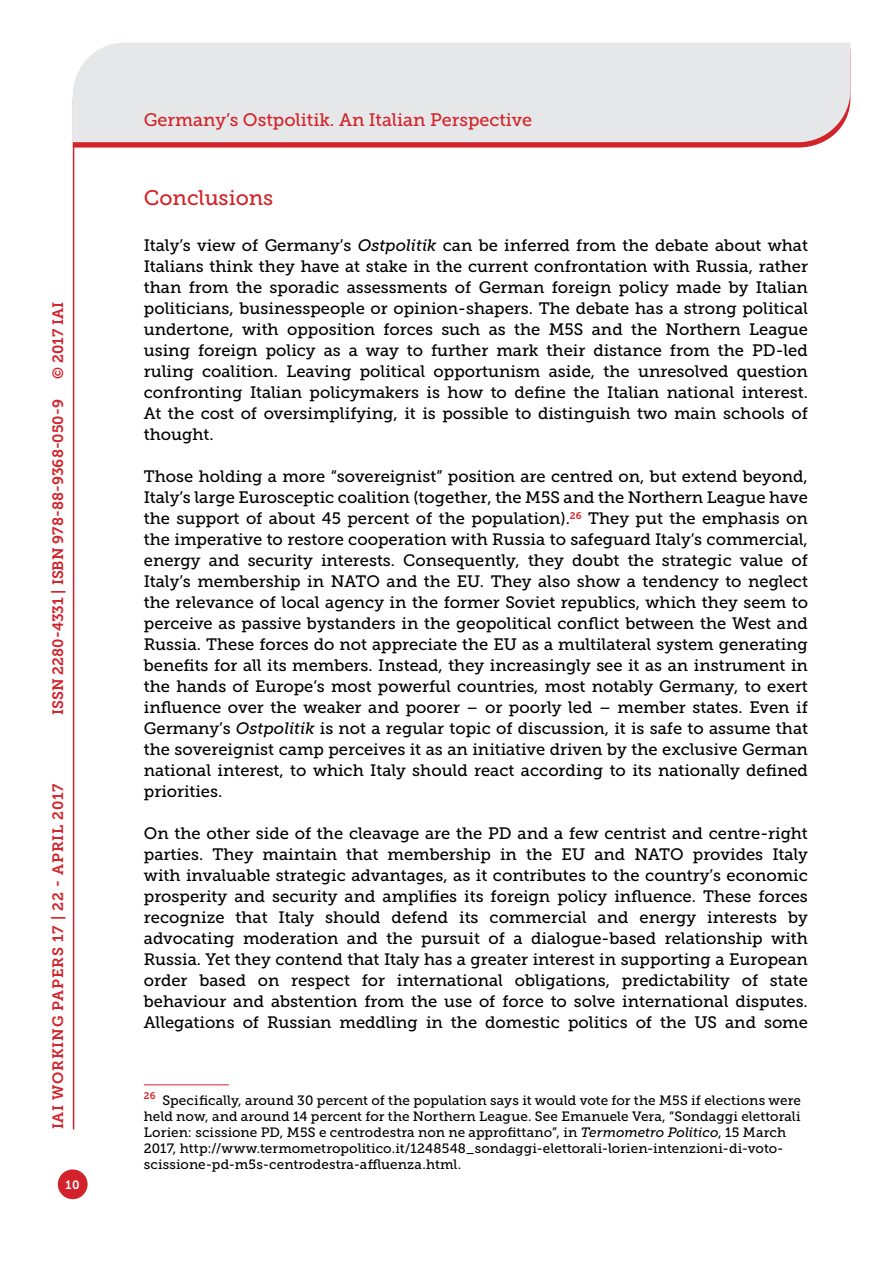
<style>
.page{position:relative;width:893px;height:1263px;background:#fff}
.page>*{position:absolute;margin:0;border:0;box-sizing:border-box;transform-origin:0 0}
.t1{font:21px "Museo Slab 500";color:#d2232a}
.t2{font:18px "Museo Slab 500";color:#d2232a}
.t3{font:16.5px/21px "Museo Slab 500";color:#000;text-align:justify}
.t4{font:15px "Museo Slab 700";color:#d2232a}
.t5{font:15px "Museo Slab 700";letter-spacing:.05em;color:#d2232a}
.t6{font:13.5px/16.2px "Museo Slab 500";letter-spacing:.005em;color:#000}
.t7{font:12px "Museo Slab 700";color:#fff}
.s1{font-style:italic}
</style>
<div class="page">
<svg style="left:74px;top:142px;width:749px;height:6px;fill:#d2232a"></svg>
<div style="left:73px;top:43px;width:777px;height:99px;background:#e6e7e8"></div>
<div style="left:58px;top:1169px;width:30px;height:30px;background:#d2232a;border-radius:50%"></div>
<hr style="left:73px;top:142px;width:1px;height:987px;background:#d2232a">
<hr style="left:144px;top:1084px;width:85px;height:1px;background:#d2232a">
<p class="t4" style="left:50px;top:379px;width:78px;rotate:-90deg">© 2017 IAI</p>
<p class="t4" style="left:49px;top:715px;width:317px;rotate:-90deg">ISSN 2280-4331 | ISBN 978-88-9368-050-9</p>
<p class="t5" style="left:50px;top:1129px;width:348px;rotate:-90deg">IAI WORKING PAPERS 17 | 22 - APRIL 2017</p>
<p class="t7" style="left:65px;top:1178px;width:16px">10</p>
<p class="t2" style="left:144px;top:110px;width:390px">Germany’s Ostpolitik. An Italian Perspective</p>
<p class="t1" style="left:144px;top:186px;width:131px">Conclusions</p>
<p class="t3" style="left:144px;top:235px;width:666px">Italy’s view of Germany’s <span class="s1">Ostpolitik</span> can be inferred from the debate about what Italians think they have at stake in the current confrontation with Russia, rather than from the sporadic assessments of German foreign policy made by Italian politicians, businesspeople or opinion-shapers. The debate has a strong political undertone, with opposition forces such as the M5S and the Northern League using foreign policy as a way to further mark their distance from the PD-led ruling coalition. Leaving political opportunism aside, the unresolved question confronting Italian policymakers is how to define the Italian national interest.<br>At the cost of oversimplifying, it is possible to distinguish two main schools of thought.</p>
<p class="t3" style="left:144px;top:466px;width:666px">Those holding a more “sovereignist” position are centred on, but extend beyond, Italy’s large Eurosceptic coalition (together, the M5S and the Northern League have the support of about 45 percent of the population).<sup>26</sup> They put the emphasis on the imperative to restore cooperation with Russia to safeguard Italy’s commercial, energy and security interests. Consequently, they doubt the strategic value of Italy’s membership in NATO and the EU. They also show a tendency to neglect the relevance of local agency in the former Soviet republics, which they seem to perceive as passive bystanders in the geopolitical conflict between the West and Russia. These forces do not appreciate the EU as a multilateral system generating benefits for all its members. Instead, they increasingly see it as an instrument in the hands of Europe’s most powerful countries, most notably Germany, to exert influence over the weaker and poorer – or poorly led – member states. Even if Germany’s <span class="s1">Ostpolitik</span> is not a regular topic of discussion, it is safe to assume that the sovereignist camp perceives it as an initiative driven by the exclusive German national interest, to which Italy should react according to its nationally defined priorities.</p>
<p class="t3" style="left:144px;top:823px;width:666px">On the other side of the cleavage are the PD and a few centrist and centre-right parties. They maintain that membership in the EU and NATO provides Italy with invaluable strategic advantages, as it contributes to the country’s economic prosperity and security and amplifies its foreign policy influence. These forces recognize that Italy should defend its commercial and energy interests by advocating moderation and the pursuit of a dialogue-based relationship with Russia. Yet they contend that Italy has a greater interest in supporting a European order based on respect for international obligations, predictability of state behaviour and abstention from the use of force to solve international disputes.<br>Allegations of Russian meddling in the domestic politics of the US and some</p>
<p class="t6" style="left:144px;top:1092px;width:659px"><sup>26</sup> Specifically, around 30 percent of the population says it would vote for the M5S if elections were held now, and around 14 percent for the Northern League. See Emanuele Vera, “Sondaggi elettorali Lorien: scissione PD, M5S e centrodestra non ne approfittano”, in <span class="s1">Termometro Politico</span>, 15 March 2017, http://www.termometropolitico.it/1248548_sondaggi-elettorali-lorien-intenzioni-di-voto&shy;scissione-pd-m5s-centrodestra-affluenza.html.</p>
</div>
